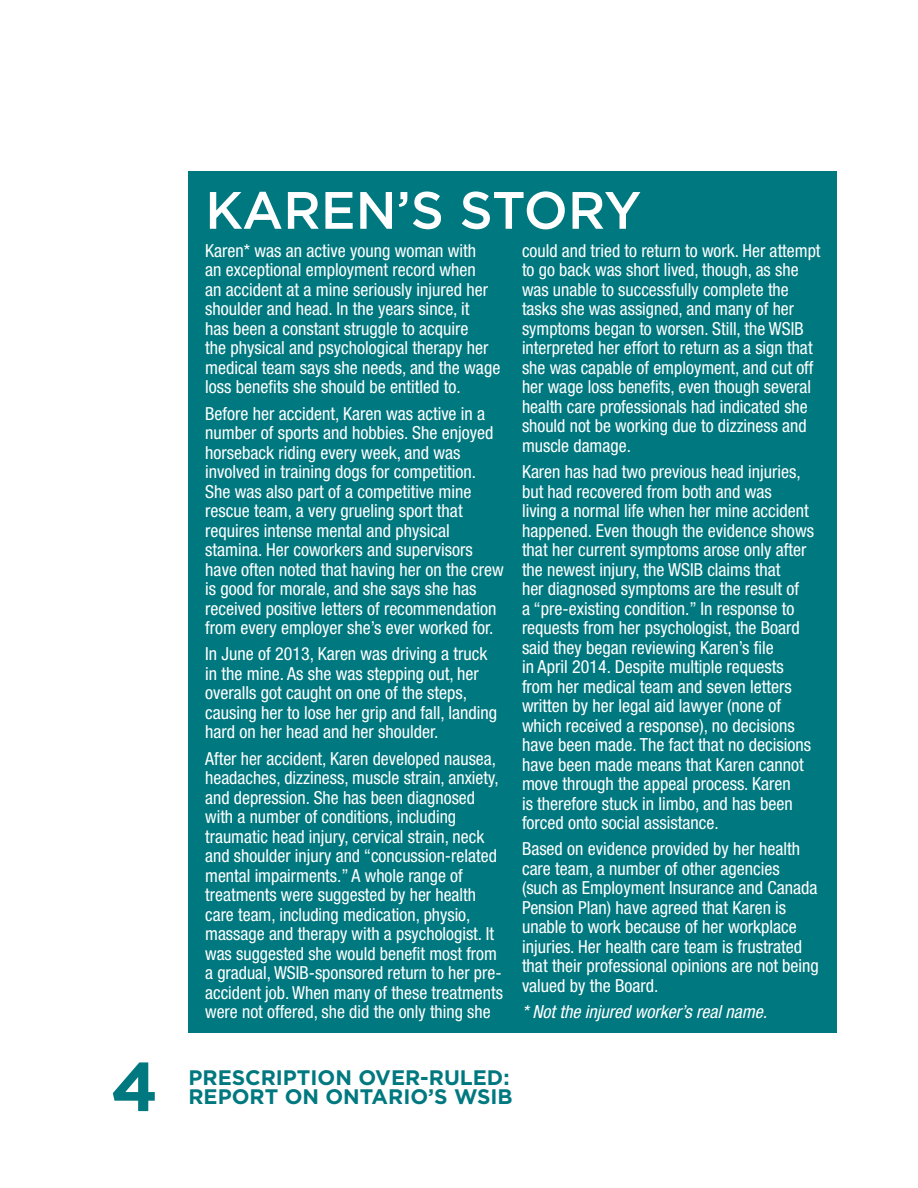
<style>
.page{position:relative;width:918px;height:1188px;background:#fff}
.page>*{position:absolute;margin:0;border:0;box-sizing:border-box;transform-origin:0 0}
.t1{font:700 69px "Gotham HTF";color:#00787f}
.t2{font:500 52.5px "Gotham HTF";letter-spacing:-.005em;color:#fff}
.t3{font:700 21px "Gotham HTF";color:#00787f}
.t4{font:condensed 18px/19.5px "Helvetica Neue LT Std";color:#fff}
.t5{font:italic condensed 18px "Helvetica Neue LT Std";color:#fff}
</style>
<div class="page">
<div style="left:188px;top:171px;width:649px;height:862px;background:#00787f"></div>
<h1 class="t1" style="left:111px;top:1047px;width:49px">4</h1>
<p class="t2" style="left:205px;top:180px;width:438px">KAREN’S STORY</p>
<p class="t4" style="left:205px;top:241px;width:297px">Karen* was an active young woman with<br>an exceptional employment record when<br>an accident at a mine seriously injured her shoulder and head. In the years since, it<br>has been a constant struggle to acquire<br>the physical and psychological therapy her medical team says she needs, and the wage loss benefits she should be entitled to.</p>
<p class="t4" style="left:205px;top:403px;width:300px">Before her accident, Karen was active in a number of sports and hobbies. She enjoyed horseback riding every week, and was involved in training dogs for competition.<br>She was also part of a competitive mine rescue team, a very grueling sport that requires intense mental and physical stamina. Her coworkers and supervisors have often noted that having her on the crew is good for morale, and she says she has received positive letters of recommendation from every employer she’s ever worked for.</p>
<p class="t4" style="left:205px;top:644px;width:293px">In June of 2013, Karen was driving a truck in the mine. As she was stepping out, her overalls got caught on one of the steps, causing her to lose her grip and fall, landing hard on her head and her shoulder.</p>
<p class="t4" style="left:205px;top:748px;width:299px">After her accident, Karen developed nausea, headaches, dizziness, muscle strain, anxiety, and depression. She has been diagnosed with a number of conditions, including traumatic head injury, cervical strain, neck and shoulder injury and “concussion-related mental impairments.” A whole range of treatments were suggested by her health care team, including medication, physio, massage and therapy with a psychologist. It was suggested she would benefit most from a gradual, WSIB-sponsored return to her pre&shy;accident job. When many of these treatments were not offered, she did the only thing she</p>
<p class="t4" style="left:522px;top:241px;width:300px">could and tried to return to work. Her attempt to go back was short lived, though, as she was unable to successfully complete the tasks she was assigned, and many of her symptoms began to worsen. Still, the WSIB interpreted her effort to return as a sign that she was capable of employment, and cut off her wage loss benefits, even though several health care professionals had indicated she should not be working due to dizziness and muscle damage.</p>
<p class="t4" style="left:522px;top:462px;width:294px">Karen has had two previous head injuries, but had recovered from both and was<br>living a normal life when her mine accident happened. Even though the evidence shows that her current symptoms arose only after the newest injury, the WSIB claims that<br>her diagnosed symptoms are the result of<br>a “pre-existing condition.” In response to requests from her psychologist, the Board said they began reviewing Karen’s file<br>in April 2014. Despite multiple requests from her medical team and seven letters written by her legal aid lawyer (none of which received a response), no decisions have been made. The fact that no decisions have been made means that Karen cannot move through the appeal process. Karen<br>is therefore stuck in limbo, and has been forced onto social assistance.</p>
<p class="t4" style="left:522px;top:839px;width:298px">Based on evidence provided by her health care team, a number of other agencies (such as Employment Insurance and Canada Pension Plan) have agreed that Karen is unable to work because of her workplace injuries. Her health care team is frustrated that their professional opinions are not being valued by the Board.</p>
<p class="t5" style="left:522px;top:1001px;width:247px">* Not the injured worker’s real name.</p>
<p class="t3" style="left:188px;top:1065px;width:323px">PRESCRIPTION OVER-RULED:</p>
<p class="t3" style="left:188px;top:1084px;width:326px">REPORT ON ONTARIO’S WSIB</p>
</div>
